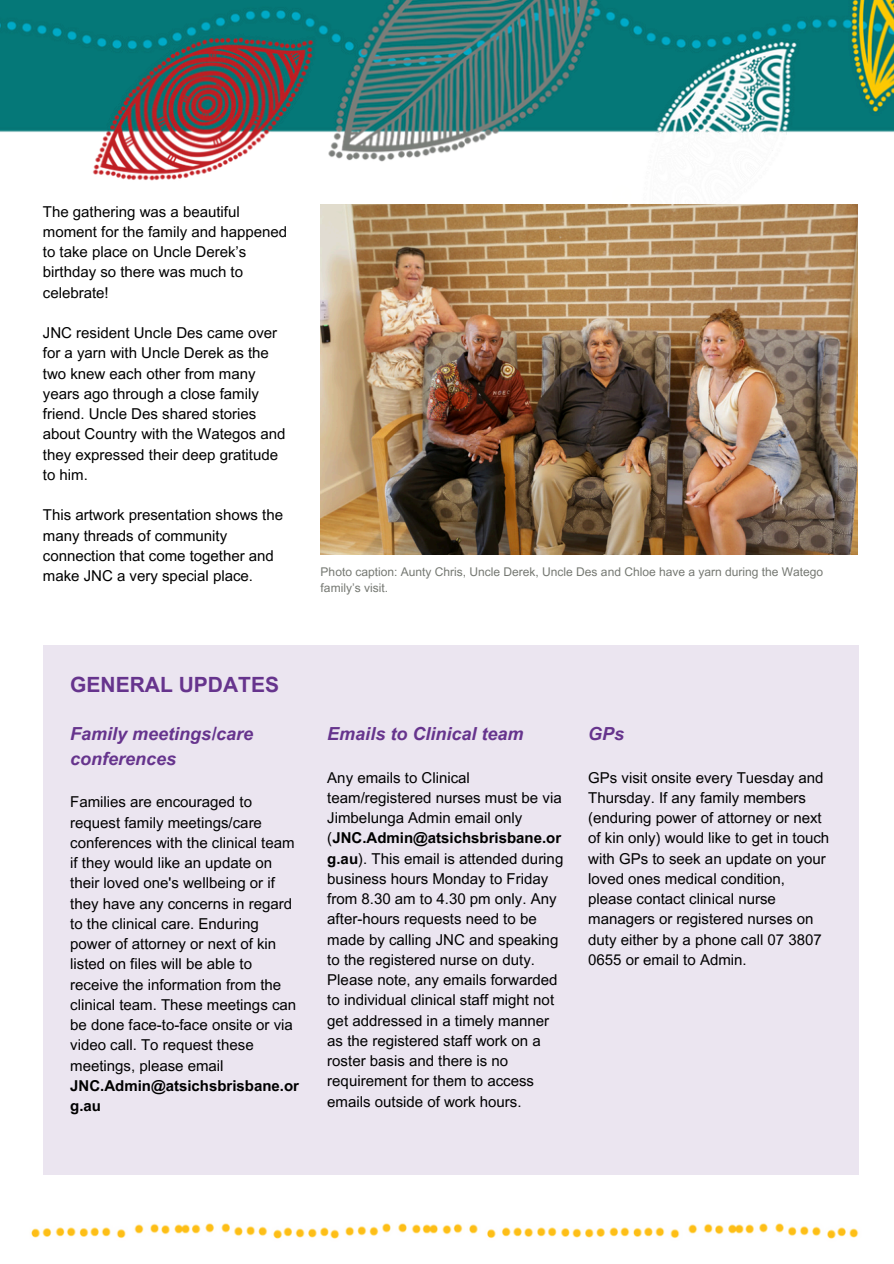
<style>
.page{position:relative;width:894px;height:1264px;background:#fff}
.page>*{position:absolute;margin:0;border:0;box-sizing:border-box;transform-origin:0 0}
.t1{font:700 21px "Arial MT Pro";color:#66348d}
.t2{font:italic 700 18px/24.8px "Arial MT Pro";color:#66348d}
.t3{font:15px/20.2px "Arial MT Pro";color:#000}
.t4{font:12px/16px "Arial MT Pro";color:#757872}
.s1{font-weight:700}
</style>
<div class="page">
<img style="left:0;top:0;width:893px;height:1175px">
<img style="left:320px;top:204px;width:537px;height:350px">
<svg style="left:612px;top:186px;width:19px;height:18px"></svg>
<img style="left:31px;top:1223px;width:828px;height:16px">
<div style="left:43px;top:645px;width:814px;height:529px;background:#ebe5f0"></div>
<p class="t3" style="left:43px;top:203px;width:246px">The gathering was a beautiful moment for the family and happened to take place on Uncle Derek’s birthday so there was much to celebrate!</p>
<h3 class="t3" style="left:43px;top:324px;width:244px">JNC resident Uncle Des came over for a yarn with Uncle Derek as the two knew each other from many years ago through a close family friend. Uncle Des shared stories about Country with the Wategos and they expressed their deep gratitude to him.</h3>
<h3 class="t3" style="left:43px;top:507px;width:241px">This artwork presentation shows the many threads of community connection that come together and make JNC a very special place.</h3>
<h3 class="t4" style="left:320px;top:565px;width:504px">Photo caption: Aunty Chris, Uncle Derek, Uncle Des and Chloe have a yarn during the Watego family’s visit.</h3>
<p class="t1" style="left:70px;top:676px;width:210px">GENERAL UPDATES</p>
<p class="t2" style="left:70px;top:723px;width:184px">Family meetings/care conferences</p>
<p class="t3" style="left:70px;top:793px;width:230px">Families are encouraged to request family meetings/care conferences with the clinical team if they would like an update on their loved one's wellbeing or if they have any concerns in regard to the clinical care. Enduring power of attorney or next of kin listed on files will be able to receive the information from the clinical team. These meetings can be done face-to-face onsite or via video call. To request these meetings, please email<br><span class="s1">JNC.Admin@atsichsbrisbane.or g.au</span></p>
<p class="t2" style="left:327px;top:723px;width:197px">Emails to Clinical team</p>
<h1 class="t3" style="left:327px;top:769px;width:237px">Any emails to Clinical team/registered nurses must be via<br>Jimbelunga Admin email only (<span class="s1">JNC.Admin@atsichsbrisbane.or g.au</span>). This email is attended during business hours Monday to Friday from 8.30 am to 4.30 pm only. Any after-hours requests need to be made by calling JNC and speaking to the registered nurse on duty.<br>Please note, any emails forwarded to individual clinical staff might not get addressed in a timely manner as the registered staff work on a roster basis and there is no requirement for them to access emails outside of work hours.</h1>
<h2 class="t2" style="left:588px;top:723px;width:37px">GPs</h2>
<h3 class="t3" style="left:588px;top:769px;width:242px">GPs visit onsite every Tuesday and<br>Thursday. If any family members (enduring power of attorney or next of kin only) would like to get in touch with GPs to seek an update on your loved ones medical condition, please contact clinical nurse managers or registered nurses on duty either by a phone call 07 3807<br>0655 or email to Admin.</h3>
</div>
